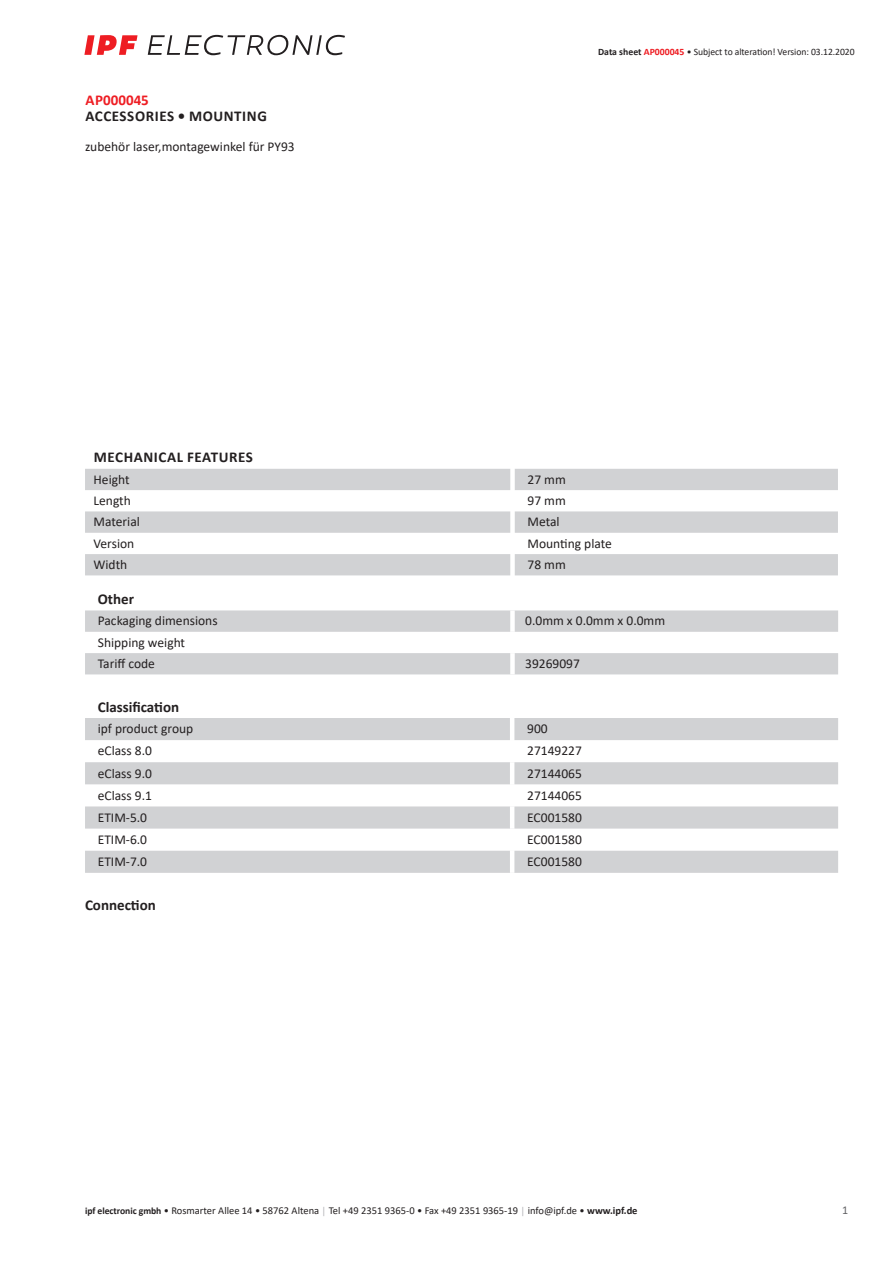
<style>
.page{position:relative;width:893px;height:1263px;background:#fff}
.page>*{position:absolute;margin:0;border:0;box-sizing:border-box;transform-origin:0 0}
.t1{font:700 15px "Calibri";letter-spacing:.03em;color:#231f20}
.t2{font:700 15px "Calibri";color:#231f20}
.t3{font:700 15px "Calibri";color:#ee1d23}
.t4{font:13.5px/21.3px "Calibri";color:#231f20}
.t5{font:12px "Calibri";color:#636366}
.t6{font:10.5px "Calibri";color:#231f20}
.t7{font:9.75px "Calibri";letter-spacing:-.005em;color:#231f20}
.s1{font-weight:700}
.s2{font-weight:700;color:#ee1d23}
.s3{font-weight:700;font-size:9.75px}
.s4{font-size:9.75px;color:#a8a9ad}
</style>
<div class="page">
<svg style="left:148px;top:35px;width:197px;height:20px"></svg>
<svg style="left:84px;top:35px;width:54px;height:20px"></svg>
<svg style="left:85px;top:469px;width:753px;height:106px;fill:#d1d2d4"></svg>
<svg style="left:85px;top:610px;width:753px;height:64px;fill:#d1d2d4"></svg>
<div style="left:510px;top:610px;width:5px;height:22px;background:#fff"></div>
<div style="left:510px;top:632px;width:5px;height:21px;background:#fff"></div>
<div style="left:510px;top:653px;width:5px;height:21px;background:#fff"></div>
<svg style="left:85px;top:718px;width:753px;height:155px;fill:#d1d2d4"></svg>
<hr style="left:510px;top:718px;width:4px;height:22px;background:#fff">
<hr style="left:510px;top:740px;width:4px;height:22px;background:#fff">
<hr style="left:510px;top:762px;width:4px;height:22px;background:#fff">
<hr style="left:510px;top:784px;width:4px;height:22px;background:#fff">
<hr style="left:510px;top:806px;width:4px;height:22px;background:#fff">
<hr style="left:510px;top:828px;width:4px;height:23px;background:#fff">
<hr style="left:510px;top:851px;width:4px;height:22px;background:#fff">
<p class="t3" style="left:85px;top:89px;width:65px">AP000045</p>
<p class="t1" style="left:85px;top:106px;width:183px">ACCESSORIES • MOUNTING</p>
<p class="t4" style="left:85px;top:136px;width:211px">zubehör laser,montagewinkel für PY93</p>
<p class="t7" style="left:598px;top:45px;width:258px"><span class="s1">Data sheet</span> <span class="s2">AP000045</span> • Subject to alteration! Version: 03.12.2020</p>
<p class="t1" style="left:94px;top:447px;width:161px">MECHANICAL FEATURES</p>
<p class="t4" style="left:94px;top:468px;width:38px">Height</p>
<p class="t4" style="left:527px;top:468px;width:40px">27 mm</p>
<p class="t4" style="left:94px;top:490px;width:39px">Length</p>
<p class="t4" style="left:527px;top:490px;width:40px">97 mm</p>
<p class="t4" style="left:94px;top:511px;width:48px">Material</p>
<p class="t4" style="left:527px;top:511px;width:34px">Metal</p>
<p class="t4" style="left:94px;top:532px;width:42px">Version</p>
<p class="t4" style="left:527px;top:532px;width:86px">Mounting plate</p>
<p class="t4" style="left:94px;top:554px;width:35px">Width</p>
<p class="t4" style="left:527px;top:554px;width:40px">78 mm</p>
<p class="t1" style="left:98px;top:588px;width:38px">Other</p>
<p class="t4" style="left:98px;top:610px;width:121px">Packaging dimensions</p>
<p class="t4" style="left:525px;top:610px;width:141px">0.0mm x 0.0mm x 0.0mm</p>
<p class="t4" style="left:98px;top:631px;width:89px">Shipping weight<br>Tariff code</p>
<p class="t4" style="left:525px;top:653px;width:56px">39269097</p>
<p class="t2" style="left:98px;top:696px;width:83px">Classification</p>
<p class="t4" style="left:98px;top:718px;width:97px">ipf product group</p>
<p class="t4" style="left:527px;top:718px;width:22px">900</p>
<p class="t4" style="left:98px;top:740px;width:56px">eClass 8.0</p>
<p class="t4" style="left:527px;top:740px;width:56px">27149227</p>
<p class="t4" style="left:98px;top:762px;width:56px">eClass 9.0</p>
<p class="t4" style="left:527px;top:762px;width:56px">27144065</p>
<p class="t4" style="left:98px;top:784px;width:56px">eClass 9.1</p>
<p class="t4" style="left:527px;top:784px;width:56px">27144065</p>
<p class="t4" style="left:98px;top:806px;width:51px">ETIM-5.0</p>
<p class="t4" style="left:527px;top:806px;width:56px">EC001580</p>
<p class="t4" style="left:98px;top:828px;width:51px">ETIM-6.0</p>
<p class="t4" style="left:527px;top:828px;width:56px">EC001580</p>
<p class="t4" style="left:98px;top:850px;width:51px">ETIM-7.0</p>
<p class="t4" style="left:527px;top:850px;width:56px">EC001580</p>
<p class="t2" style="left:85px;top:894px;width:72px">Connection</p>
<p class="t6" style="left:85px;top:1203px;width:554px"><span class="s3">ipf electronic gmbh</span> • Rosmarter Allee 14 • 58762 Altena <span class="s4">│</span> Tel +49 2351 9365-0 • Fax +49 2351 9365-19 <span class="s4">│</span> info@ipf.de • <span class="s1">www.ipf.de</span></p>
<p class="t5" style="left:842px;top:1201px;width:8px">1</p>
</div>
